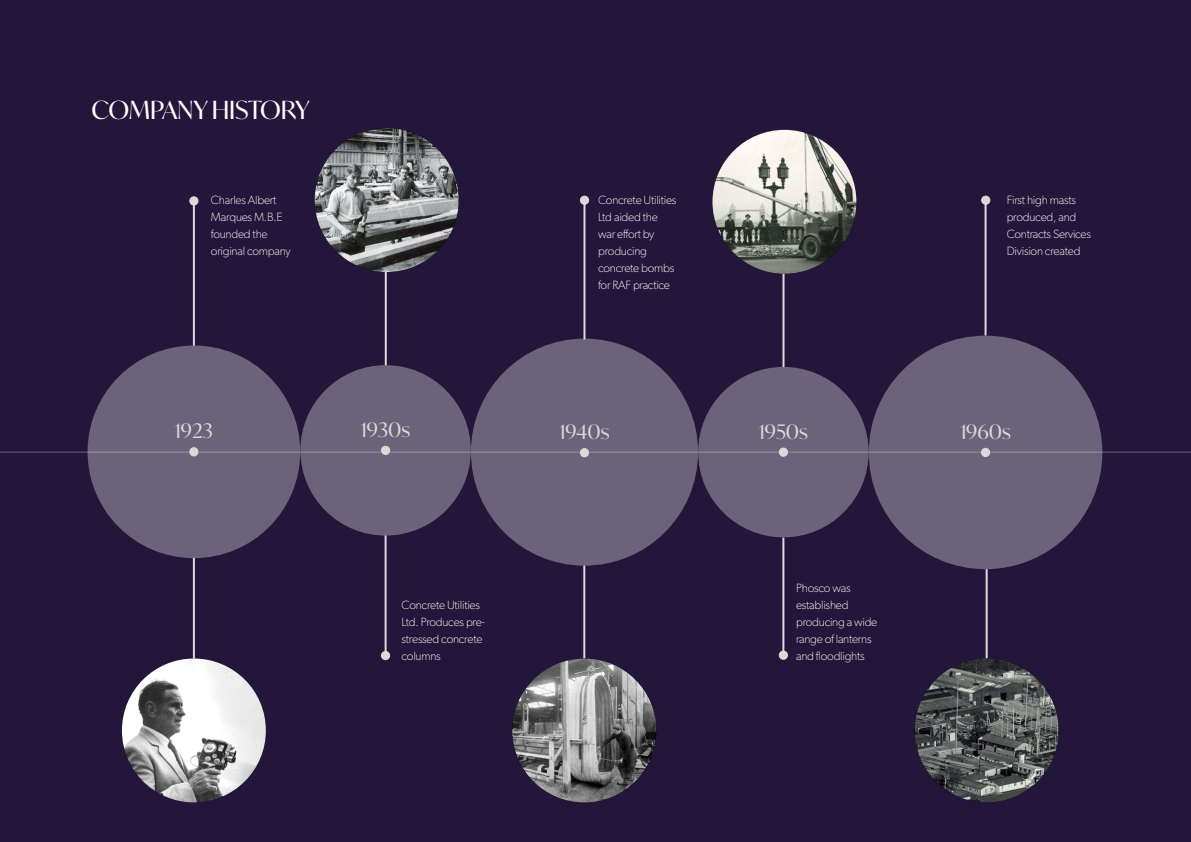
<style>
.page{position:relative;width:1191px;height:842px;background:#23163a}
.page>*{position:absolute;margin:0;border:0;box-sizing:border-box;transform-origin:0 0}
.t1{font:25px "Ivy Mode";letter-spacing:-.015em;color:#fff}
.t2{font:20px "Ivy Mode";color:#dadada}
.t3{font:100 12px/17px "Gibson";letter-spacing:-.02em;color:#fff}
</style>
<div class="page">
<div style="left:868px;top:336px;width:234px;height:233px;background:#6b6379;border-radius:50%"></div>
<hr style="left:0;top:452px;width:1191px;height:1px;background:#dadada">
<div style="left:981px;top:448px;width:8px;height:8px;background:#dadada;border-radius:50%"></div>
<div style="left:981px;top:448px;width:9px;height:9px;border:1px solid #dadada;border-radius:50%"></div>
<hr style="left:984px;top:200px;width:2px;height:135px;background:#dadada">
<div style="left:300px;top:365px;width:171px;height:171px;background:#6b6379;border-radius:50%"></div>
<div style="left:381px;top:446px;width:9px;height:8px;background:#dadada;border-radius:50%"></div>
<div style="left:381px;top:446px;width:9px;height:9px;border:1px solid #dadada;border-radius:50%"></div>
<hr style="left:384px;top:535px;width:2px;height:120px;background:#dadada">
<hr style="left:385px;top:162px;width:2px;height:203px;background:#dadada">
<div style="left:381px;top:651px;width:8px;height:9px;background:#dadada;border-radius:50%"></div>
<div style="left:381px;top:651px;width:9px;height:9px;border:1px solid #dadada;border-radius:50%"></div>
<div style="left:471px;top:339px;width:227px;height:227px;background:#6b6379;border-radius:50%"></div>
<div style="left:580px;top:449px;width:8px;height:8px;background:#dadada;border-radius:50%"></div>
<div style="left:580px;top:448px;width:9px;height:9px;border:1px solid #dadada;border-radius:50%"></div>
<hr style="left:583px;top:201px;width:2px;height:139px;background:#dadada">
<div style="left:580px;top:196px;width:8px;height:8px;background:#dadada;border-radius:50%"></div>
<div style="left:580px;top:196px;width:9px;height:9px;border:1px solid #dadada;border-radius:50%"></div>
<div style="left:698px;top:367px;width:170px;height:170px;background:#6b6379;border-radius:50%"></div>
<div style="left:779px;top:448px;width:8px;height:8px;background:#dadada;border-radius:50%"></div>
<div style="left:779px;top:447px;width:9px;height:10px;border:1px solid #dadada;border-radius:50%"></div>
<hr style="left:782px;top:538px;width:2px;height:117px;background:#dadada">
<div style="left:779px;top:651px;width:8px;height:8px;background:#dadada;border-radius:50%"></div>
<div style="left:778px;top:651px;width:10px;height:9px;border:1px solid #dadada;border-radius:50%"></div>
<div style="left:981px;top:196px;width:8px;height:8px;background:#dadada;border-radius:50%"></div>
<div style="left:981px;top:196px;width:9px;height:9px;border:1px solid #dadada;border-radius:50%"></div>
<div style="left:88px;top:345px;width:212px;height:213px;background:#6b6379;border-radius:50%"></div>
<div style="left:190px;top:448px;width:8px;height:8px;background:#dadada;border-radius:50%"></div>
<div style="left:189px;top:447px;width:9px;height:9px;border:1px solid #dadada;border-radius:50%"></div>
<hr style="left:193px;top:202px;width:2px;height:144px;background:#dadada">
<div style="left:190px;top:197px;width:8px;height:8px;background:#dadada;border-radius:50%"></div>
<div style="left:189px;top:196px;width:9px;height:10px;border:1px solid #dadada;border-radius:50%"></div>
<hr style="left:193px;top:558px;width:2px;height:160px;background:#dadada">
<hr style="left:583px;top:566px;width:2px;height:160px;background:#dadada">
<hr style="left:985px;top:569px;width:2px;height:160px;background:#dadada">
<img style="left:122px;top:658px;width:144px;height:144px;border-radius:72px">
<img style="left:512px;top:658px;width:144px;height:144px;border-radius:72px">
<img style="left:914px;top:658px;width:144px;height:144px;border-radius:72px">
<img style="left:315px;top:128px;width:144px;height:144px;border-radius:72px">
<hr style="left:782px;top:164px;width:2px;height:203px;background:#dadada">
<img style="left:712px;top:130px;width:144px;height:144px;border-radius:72px">
<h1 class="t1" style="left:92px;top:93px;width:220px">COMPANY HISTORY</h1>
<p class="t3" style="left:211px;top:191px;width:81px">Charles Albert<br>Marques M.B.E founded the original company</p>
<p class="t3" style="left:598px;top:191px;width:80px">Concrete Utilities<br>Ltd aided the war effort by producing concrete bombs for RAF practice</p>
<p class="t3" style="left:1006px;top:191px;width:86px">First high masts produced, and<br>Contracts Services<br>Division created</p>
<h2 class="t2" style="left:175px;top:417px;width:40px">1923</h2>
<h2 class="t2" style="left:361px;top:416px;width:51px">1930s</h2>
<h2 class="t2" style="left:559px;top:418px;width:52px">1940s</h2>
<h2 class="t2" style="left:759px;top:418px;width:51px">1950s</h2>
<p class="t3" style="left:401px;top:596px;width:85px">Concrete Utilities<br>Ltd. Produces pre&shy;stressed concrete columns</p>
<p class="t3" style="left:796px;top:579px;width:83px">Phosco was established producing a wide range of lanterns and floodlights</p>
<h2 class="t2" style="left:960px;top:418px;width:52px">1960s</h2>
</div>
